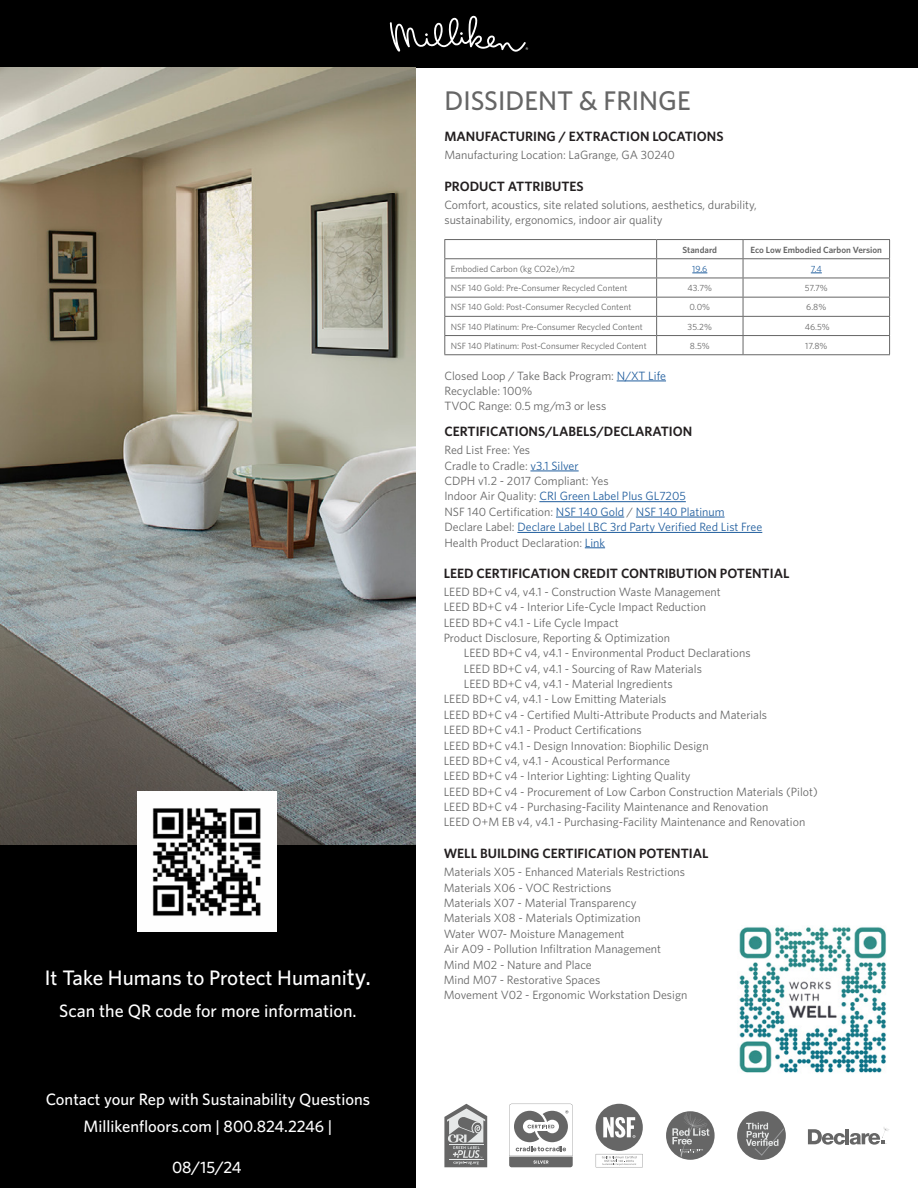
<style>
.page{position:relative;width:918px;height:1188px;background:#fff}
.page>*{position:absolute;margin:0;border:0;box-sizing:border-box;transform-origin:0 0}
.t1{font:500 27px "Whitney";color:#666}
.t2{font:500 21px "Whitney";color:#fff}
.t3{font:500 18px "Whitney";color:#fff}
.t4{font:500 16.5px/27px "Whitney";color:#fff;text-align:center}
.t5{font:600 13.5px "Whitney";color:#231f20}
.t6{font:12px/15.3px "Whitney";color:#666}
.t7{font:9px "Whitney";color:#666}
.t8{font:600 9px "Whitney";color:#666}
.t9{font:9px "Whitney";color:#215e9e}
.s1{font-size:24px}
.s2{color:#215e9e}
</style>
<div class="page">
<div style="left:0;top:0;width:918px;height:68px;background:#000"></div>
<div style="left:0;top:845px;width:416px;height:343px;background:#000"></div>
<img style="left:739px;top:927px;width:147px;height:146px">
<svg style="left:444px;top:1104px;width:43px;height:63px;background:#9c9c9c"></svg>
<svg style="left:509px;top:1104px;width:64px;height:63px"></svg>
<svg style="left:596px;top:1104px;width:47px;height:63px"></svg>
<div style="left:666px;top:1111px;width:49px;height:49px;background:#666;border-radius:50%"></div>
<svg style="left:672px;top:1113px;width:37px;height:44px"></svg>
<div style="left:737px;top:1111px;width:49px;height:49px;background:#666;border-radius:50%"></div>
<svg style="left:746px;top:1123px;width:38px;height:32px"></svg>
<svg style="left:808px;top:1127px;width:81px;height:18px"></svg>
<hr style="left:617px;top:381px;width:49px;height:1px;background:#215e9e">
<svg style="left:390px;top:16px;width:138px;height:36px"></svg>
<hr style="left:530px;top:471px;width:49px;height:1px;background:#215e9e">
<hr style="left:539px;top:501px;width:147px;height:1px;background:#215e9e">
<hr style="left:556px;top:517px;width:68px;height:1px;background:#215e9e">
<hr style="left:636px;top:517px;width:89px;height:1px;background:#215e9e">
<hr style="left:517px;top:532px;width:245px;height:1px;background:#215e9e">
<svg style="left:585px;top:548px;width:20px;height:1px"></svg>
<img style="left:0;top:68px;width:416px;height:777px">
<img style="left:137px;top:792px;width:139px;height:140px">
<hr style="left:444px;top:297px;width:213px;height:1px;background:#666">
<hr style="left:657px;top:297px;width:86px;height:1px;background:#666">
<hr style="left:743px;top:297px;width:147px;height:1px;background:#666">
<hr style="left:444px;top:316px;width:213px;height:1px;background:#666">
<hr style="left:657px;top:316px;width:86px;height:1px;background:#666">
<hr style="left:743px;top:316px;width:147px;height:1px;background:#666">
<hr style="left:444px;top:335px;width:213px;height:1px;background:#666">
<svg style="left:444px;top:240px;width:1px;height:114px"></svg>
<hr style="left:657px;top:335px;width:86px;height:1px;background:#666">
<hr style="left:743px;top:335px;width:147px;height:1px;background:#666">
<svg style="left:889px;top:240px;width:1px;height:114px"></svg>
<hr style="left:444px;top:354px;width:213px;height:1px;background:#666">
<hr style="left:657px;top:354px;width:86px;height:1px;background:#666">
<hr style="left:743px;top:354px;width:147px;height:1px;background:#666">
<svg style="left:656px;top:240px;width:1px;height:114px"></svg>
<svg style="left:743px;top:240px;width:1px;height:114px"></svg>
<hr style="left:444px;top:239px;width:213px;height:1px;background:#666">
<hr style="left:444px;top:258px;width:213px;height:1px;background:#666">
<hr style="left:657px;top:239px;width:86px;height:1px;background:#666">
<hr style="left:657px;top:258px;width:86px;height:1px;background:#666">
<hr style="left:743px;top:239px;width:147px;height:1px;background:#666">
<hr style="left:743px;top:258px;width:147px;height:1px;background:#666">
<hr style="left:444px;top:278px;width:213px;height:1px;background:#666">
<hr style="left:657px;top:278px;width:86px;height:1px;background:#666">
<hr style="left:743px;top:278px;width:147px;height:1px;background:#666">
<svg style="left:692px;top:273px;width:15px;height:1px"></svg>
<h2 class="t2" style="left:45px;top:964px;width:327px">It Take Humans to Protect Humani<span class="s1">ty.</span></h2>
<h3 class="t3" style="left:59px;top:999px;width:299px">Scan the QR code for more information.</h3>
<h3 class="t4" style="left:46px;top:1086px;width:326px">Contact your Rep with Sustainability Questions<br>Millikenfloors.com | 800.824.2246 |</h3>
<h3 class="t4" style="left:172px;top:1154px;width:71px">08/15/24</h3>
<h1 class="t1" style="left:444px;top:82px;width:248px">DISSIDENT &amp; FRINGE</h1>
<p class="t5" style="left:444px;top:127px;width:281px">MANUFACTURING / EXTRACTION LOCATIONS</p>
<p class="t6" style="left:444px;top:147px;width:232px">Manufacturing Location: LaGrange, GA 30240</p>
<p class="t5" style="left:444px;top:177px;width:141px">PRODUCT ATTRIBUTES</p>
<p class="t6" style="left:444px;top:197px;width:314px">Comfort, acoustics, site related solutions, aesthetics, durability, sustainability, ergonomics, indoor air quality</p>
<p class="t8" style="left:682px;top:244px;width:36px">Standard</p>
<p class="t8" style="left:751px;top:244px;width:133px">Eco Low Embodied Carbon Version</p>
<p class="t7" style="left:451px;top:263px;width:126px">Embodied Carbon (kg CO2e)/m2</p>
<p class="t9" style="left:692px;top:263px;width:17px">19.6</p>
<p class="t9" style="left:811px;top:263px;width:13px">7.4</p>
<p class="t7" style="left:451px;top:282px;width:178px">NSF 140 Gold: Pre-Consumer Recycled Content</p>
<p class="t7" style="left:688px;top:282px;width:26px">43.7%</p>
<p class="t7" style="left:805px;top:282px;width:25px">57.7%</p>
<p class="t7" style="left:451px;top:301px;width:182px">NSF 140 Gold: Post-Consumer Recycled Content</p>
<p class="t7" style="left:690px;top:301px;width:22px">0.0%</p>
<p class="t7" style="left:806px;top:301px;width:22px">6.8%</p>
<p class="t7" style="left:451px;top:320px;width:193px">NSF 140 Platinum: Pre-Consumer Recycled Content</p>
<p class="t7" style="left:688px;top:320px;width:26px">35.2%</p>
<p class="t7" style="left:805px;top:320px;width:27px">46.5%</p>
<p class="t7" style="left:451px;top:340px;width:197px">NSF 140 Platinum: Post-Consumer Recycled Content</p>
<p class="t7" style="left:690px;top:340px;width:21px">8.5%</p>
<p class="t7" style="left:805px;top:340px;width:24px">17.8%</p>
<p class="t6" style="left:444px;top:368px;width:223px">Closed Loop / Take Back Program: <span class="s2">N/XT Life<br></span>Recyclable: 100%<br>TVOC Range: 0.5 mg/m3 or less</p>
<p class="t5" style="left:444px;top:423px;width:249px">CERTIFICATIONS/LABELS/DECLARATION</p>
<p class="t6" style="left:444px;top:442px;width:319px">Red List Free: Yes<br>Cradle to Cradle: <span class="s2">v3.1 Silver<br></span>CDPH v1.2 - 2017 Compliant: Yes<br>Indoor Air Quality: <span class="s2">CRI Green Label Plus GL7205<br></span>NSF 140 Certification: <span class="s2">NSF 140 Gold</span> / <span class="s2">NSF 140 Platinum </span>Declare Label: <span class="s2">Declare Label LBC 3rd Party Verified Red List Free </span>Health Product Declaration: <span class="s2">Link</span></p>
<p class="t5" style="left:444px;top:564px;width:347px">LEED CERTIFICATION CREDIT CONTRIBUTION POTENTIAL</p>
<p class="t6" style="left:444px;top:584px;width:279px">LEED BD+C v4, v4.1 - Construction Waste Management LEED BD+C v4 - Interior Life-Cycle Impact Reduction LEED BD+C v4.1 - Life Cycle Impact<br>Product Disclosure, Reporting &amp; Optimization</p>
<p class="t6" style="left:464px;top:645px;width:288px">LEED BD+C v4, v4.1 - Environmental Product Declarations</p>
<p class="t6" style="left:464px;top:661px;width:240px">LEED BD+C v4, v4.1 - Sourcing of Raw Materials</p>
<p class="t6" style="left:464px;top:676px;width:210px">LEED BD+C v4, v4.1 - Material Ingredients</p>
<p class="t6" style="left:444px;top:691px;width:224px">LEED BD+C v4, v4.1 - Low Emitting Materials</p>
<p class="t6" style="left:444px;top:707px;width:325px">LEED BD+C v4 - Certified Multi-Attribute Products and Materials</p>
<p class="t6" style="left:444px;top:722px;width:200px">LEED BD+C v4.1 - Product Certifications</p>
<p class="t6" style="left:444px;top:737px;width:266px">LEED BD+C v4.1 - Design Innovation: Biophilic Design</p>
<p class="t6" style="left:444px;top:753px;width:228px">LEED BD+C v4, v4.1 - Acoustical Performance</p>
<p class="t6" style="left:444px;top:768px;width:248px">LEED BD+C v4 - Interior Lighting: Lighting Quality</p>
<p class="t6" style="left:444px;top:784px;width:376px">LEED BD+C v4 - Procurement of Low Carbon Construction Materials (Pilot)</p>
<p class="t6" style="left:444px;top:799px;width:326px">LEED BD+C v4 - Purchasing-Facility Maintenance and Renovation</p>
<p class="t6" style="left:444px;top:814px;width:363px">LEED O+M EB v4, v4.1 - Purchasing-Facility Maintenance and Renovation</p>
<p class="t5" style="left:444px;top:845px;width:266px">WELL BUILDING CERTIFICATION POTENTIAL</p>
<p class="t6" style="left:444px;top:864px;width:245px">Materials X05 - Enhanced Materials Restrictions Materials X06 - VOC Restrictions<br>Materials X07 - Material Transparency<br>Materials X08 - Materials Optimization<br>Water W07- Moisture Management<br>Air A09 - Pollution Infiltration Management Mind M02 - Nature and Place<br>Mind M07 - Restorative Spaces<br>Movement V02 - Ergonomic Workstation Design</p>
</div>
